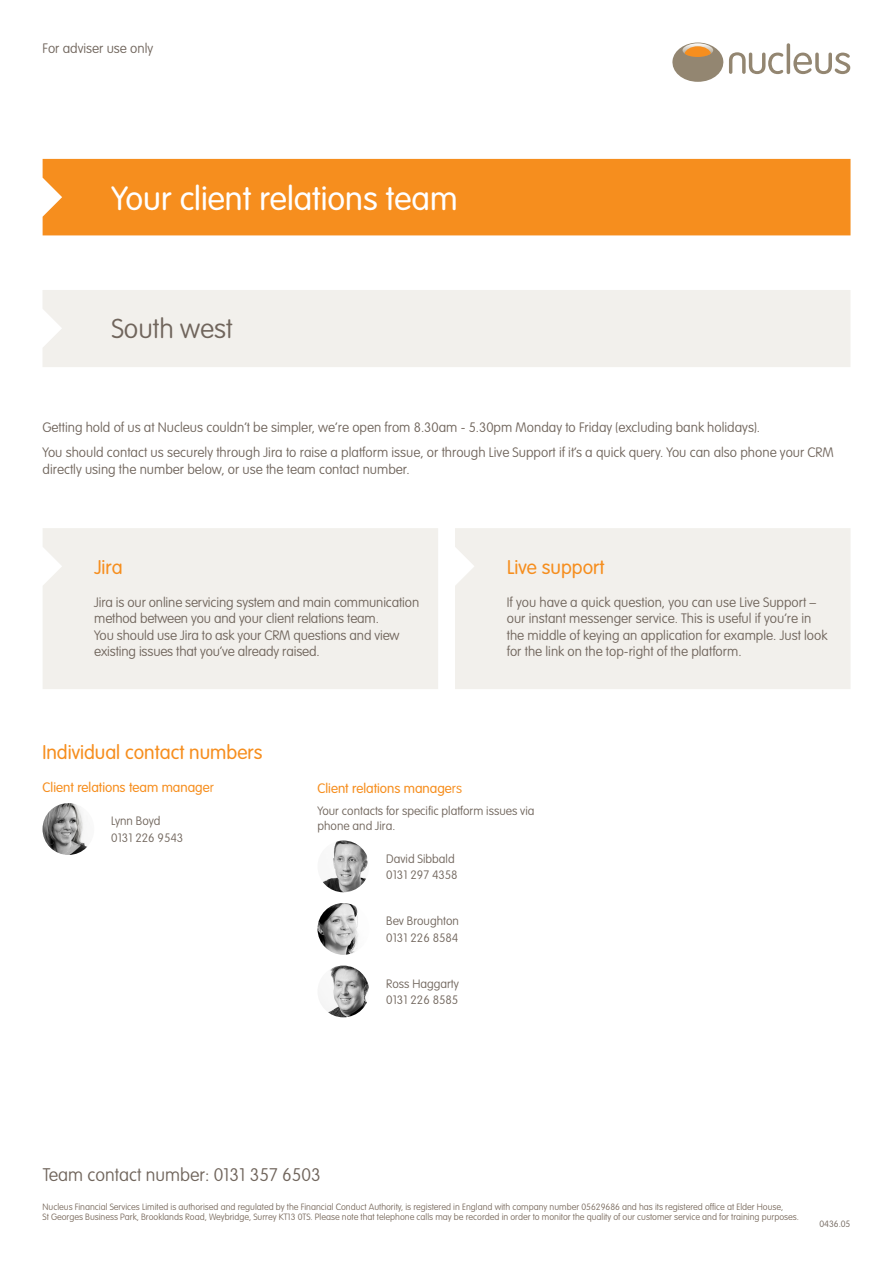
<style>
.page{position:relative;width:893px;height:1263px;background:#fff}
.page>*{position:absolute;margin:0;border:0;box-sizing:border-box;transform-origin:0 0}
.t1{font:300 33px "VAG Rounded Std";color:#fff}
.t2{font:100 27px "VAG Rounded Std";color:#70655c}
.t3{font:300 19.5px "VAG Rounded Std";color:#f68e1e}
.t4{font:100 18px "VAG Rounded Std";color:#70655c}
.For_adviser_use_only{font:100 13.5px/16.5px "VAG Rounded Std";color:#70655c}
.t5{font:300 13.5px "VAG Rounded Std";color:#f68e1e}
.t6{font:100 12px/16.5px "VAG Rounded Std";color:#70655c}
.t7{font:100 9px/10.8px "VAG Rounded Std";color:#796a5d}
.t8{font:100 9px "VAG Rounded Std";color:#70655c}
.s1{font-weight:100}
</style>
<div class="page">
<div style="left:43px;top:159px;width:807px;height:76px;background:#f68e1e"></div>
<hr style="left:787px;top:43px;width:3px;height:31px;background:#938671;border-radius:2px">
<svg style="left:672px;top:43px;width:111px;height:39px"></svg>
<svg style="left:793px;top:53px;width:57px;height:21px"></svg>
<div style="left:43px;top:290px;width:807px;height:77px;background:#f2f0ec"></div>
<div style="left:43px;top:528px;width:395px;height:161px;background:#f2f0ec"></div>
<div style="left:455px;top:528px;width:395px;height:161px;background:#f2f0ec"></div>
<img style="left:317px;top:840px;width:52px;height:52px;border-radius:26px">
<img style="left:317px;top:903px;width:52px;height:52px;border-radius:26px">
<img style="left:317px;top:965px;width:52px;height:52px;border-radius:26px">
<img style="left:43px;top:803px;width:51px;height:52px;border-radius:26px">
<p class="For_adviser_use_only" style="left:43px;top:40px;width:112px">For adviser use only</p>
<p class="t1" style="left:111px;top:179px;width:348px">Your client relations team</p>
<p class="t2" style="left:111px;top:313px;width:123px">South west</p>
<p class="For_adviser_use_only" style="left:43px;top:419px;width:719px">Getting hold of us at Nucleus couldn’t be simpler, we’re open from 8.30am - 5.30pm Monday to Friday (excluding bank holidays).</p>
<p class="For_adviser_use_only" style="left:43px;top:445px;width:793px">You should contact us securely through Jira to raise a platform issue, or through Live Support if it’s a quick query. You can also phone your CRM directly using the number below, or use the team contact number.</p>
<p class="t3" style="left:94px;top:556px;width:30px">Jira</p>
<p class="t3" style="left:507px;top:556px;width:99px">Live support</p>
<p class="For_adviser_use_only" style="left:94px;top:594px;width:326px">Jira is our online servicing system and main communication method between you and your client relations team.<br>You should use Jira to ask your CRM questions and view existing issues that you’ve already raised.</p>
<p class="For_adviser_use_only" style="left:507px;top:594px;width:322px">If you have a quick question, you can use Live Support – our instant messenger service. This is useful if you’re in the middle of keying an application for example. Just look for the link on the top-right of the platform.</p>
<p class="t3" style="left:43px;top:741px;width:221px">Individual contact numbers</p>
<p class="t5" style="left:43px;top:780px;width:173px">Client relations team manage<span class="s1">r</span></p>
<p class="t6" style="left:111px;top:813px;width:74px">Lynn Boyd<br>0131 226 9543</p>
<p class="t5" style="left:317px;top:780px;width:146px">Client relations manage<span class="s1">rs</span></p>
<p class="t6" style="left:317px;top:804px;width:218px;line-height:14.4px">Your contacts for specific platform issues via phone and Jira.</p>
<p class="t6" style="left:386px;top:851px;width:73px">David Sibbald<br>0131 297 4358</p>
<p class="t6" style="left:386px;top:913px;width:74px">Bev Broughton<br>0131 226 8584</p>
<p class="t6" style="left:386px;top:976px;width:74px">Ross Haggarty<br>0131 226 8585</p>
<p class="t4" style="left:43px;top:1165px;width:279px">Team contact number: 0131 357 6503</p>
<p class="t7" style="left:43px;top:1201px;width:758px">Nucleus Financial Services Limited is authorised and regulated by the Financial Conduct Authority, is registered in England with company number 05629686 and has its registered office at Elder House,<br>St Georges Business Park, Brooklands Road, Weybridge, Surrey KT13 0TS. Please note that telephone calls may be recorded in order to monitor the quality of our customer service and for training purposes.</p>
<p class="t8" style="left:819px;top:1219px;width:33px">0436.05</p>
</div>
